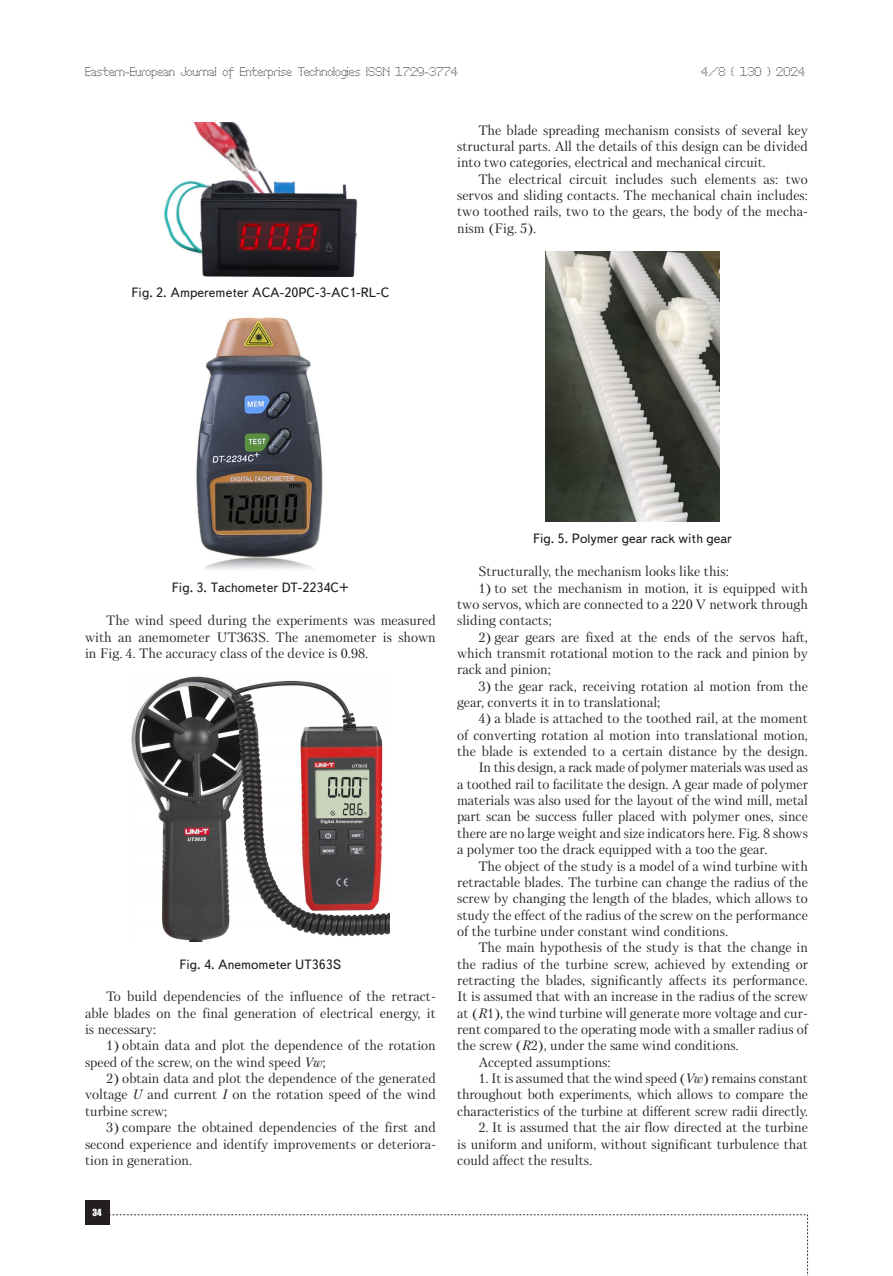
<style>
.page{position:relative;width:893px;height:1276px;background:#fff}
.page>*{position:absolute;margin:0;border:0;box-sizing:border-box;transform-origin:0 0}
.Text__англ__отступ{font:13.5px/16.4px "Petersburg C";color:#231f20;text-align:justify}
.Подпись_рисунка{font:13.5px "Text Book C";color:#231f20}
.t1{font:12px "Perfo C";letter-spacing:.015em;color:#231f20}
.t2{font:9px "Impact";color:#fff}
.s1{font-style:italic}
</style>
<div class="page">
<div style="left:85px;top:1200px;width:24px;height:24px;background:#231f20"></div>
<svg style="left:109px;top:1214px;width:699px;height:62px"></svg>
<img style="left:164px;top:123px;width:194px;height:154px">
<img style="left:196px;top:317px;width:127px;height:253px">
<img style="left:131px;top:677px;width:258px;height:265px">
<img style="left:545px;top:252px;width:175px;height:270px">
<p class="t1" style="left:85px;top:65px;width:374px">Eastern-European Journal of Enterprise Technologies ISSN 1729-3774</p>
<p class="t1" style="left:701px;top:65px;width:105px">4/8 ( 130 ) 2024</p>
<p class="Подпись_рисунка" style="left:132px;top:285px;width:259px">Fig. 2. Amperemeter ACA-20PC-3-AC1-RL-C</p>
<p class="Text__англ__отступ" style="left:457px;top:122px;width:352px;text-indent:21px">The blade spreading mechanism consists of several key structural parts. All the details of this design can be divided into two categories, electrical and mechanical circuit.</p>
<p class="Text__англ__отступ" style="left:457px;top:171px;width:352px;text-indent:21px">The electrical circuit includes such elements as: two servos and sliding contacts. The mechanical chain includes: two toothed rails, two to the gears, the body of the mecha&shy;nism (Fig. 5).</p>
<p class="Подпись_рисунка" style="left:172px;top:580px;width:178px">Fig. 3. Tachometer DT-2234C+</p>
<p class="Text__англ__отступ" style="left:85px;top:612px;width:352px;text-indent:21px">The wind speed during the experiments was measured with an anemometer UT363S. The anemometer is shown in Fig. 4. The accuracy class of the device is 0.98.</p>
<p class="Подпись_рисунка" style="left:179px;top:957px;width:164px">Fig. 4. Anemometer UT363S</p>
<p class="Text__англ__отступ" style="left:85px;top:988px;width:352px;text-indent:21px">To build dependencies of the influence of the retract&shy;able blades on the final generation of electrical energy, it is necessary:</p>
<p class="Text__англ__отступ" style="left:85px;top:1037px;width:352px;text-indent:21px">1) obtain data and plot the dependence of the rotation speed of the screw, on the wind speed <span class="s1">Vw</span>;</p>
<p class="Text__англ__отступ" style="left:85px;top:1070px;width:352px;text-indent:21px">2) obtain data and plot the dependence of the generated voltage <span class="s1">U</span> and current <span class="s1">I</span> on the rotation speed of the wind turbine screw;</p>
<p class="Text__англ__отступ" style="left:85px;top:1119px;width:352px;text-indent:21px">3) compare the obtained dependencies of the first and second experience and identify improvements or deteriora&shy;tion in generation.</p>
<p class="t2" style="left:93px;top:1205px;width:11px">34</p>
<p class="Подпись_рисунка" style="left:533px;top:531px;width:201px">Fig. 5. Polymer gear rack with gear</p>
<p class="Text__англ__отступ" style="left:478px;top:563px;width:252px">Structurally, the mechanism looks like this:</p>
<p class="Text__англ__отступ" style="left:457px;top:579px;width:352px;text-indent:21px">1) to set the mechanism in motion, it is equipped with two servos, which are connected to a 220 V network through sliding contacts;</p>
<p class="Text__англ__отступ" style="left:457px;top:628px;width:352px;text-indent:21px">2) gear gears are fixed at the ends of the servos haft, which transmit rotational motion to the rack and pinion by rack and pinion;</p>
<p class="Text__англ__отступ" style="left:457px;top:677px;width:352px;text-indent:21px">3) the gear rack, receiving rotation al motion from the gear, converts it in to translational;</p>
<p class="Text__англ__отступ" style="left:457px;top:710px;width:352px;text-indent:21px">4) a blade is attached to the toothed rail, at the moment of converting rotation al motion into translational motion, the blade is extended to a certain distance by the design.</p>
<p class="Text__англ__отступ" style="left:457px;top:759px;width:352px;text-indent:21px">In this design, a rack made of polymer materials was used as a toothed rail to facilitate the design. A gear made of polymer materials was also used for the layout of the wind mill, metal part scan be success fuller placed with polymer ones, since there are no large weight and size indicators here. Fig. 8 shows a polymer too the drack equipped with a too the gear.</p>
<p class="Text__англ__отступ" style="left:457px;top:857px;width:352px;text-indent:21px">The object of the study is a model of a wind turbine with retractable blades. The turbine can change the radius of the screw by changing the length of the blades, which allows to study the effect of the radius of the screw on the performance of the turbine under constant wind conditions.</p>
<p class="Text__англ__отступ" style="left:457px;top:939px;width:352px;text-indent:21px">The main hypothesis of the study is that the change in the radius of the turbine screw, achieved by extending or retracting the blades, significantly affects its performance.<br>It is assumed that with an increase in the radius of the screw at (<span class="s1">R</span>1), the wind turbine will generate more voltage and cur&shy;rent compared to the operating mode with a smaller radius of the screw (<span class="s1">R</span>2), under the same wind conditions.</p>
<p class="Text__англ__отступ" style="left:478px;top:1053px;width:134px">Accepted assumptions:</p>
<p class="Text__англ__отступ" style="left:457px;top:1070px;width:352px;text-indent:21px">1. It is assumed that the wind speed (<span class="s1">Vw</span>) remains constant throughout both experiments, which allows to compare the characteristics of the turbine at different screw radii directly.</p>
<p class="Text__англ__отступ" style="left:457px;top:1119px;width:352px;text-indent:21px">2. It is assumed that the air flow directed at the turbine is uniform and uniform, without significant turbulence that could affect the results.</p>
</div>
